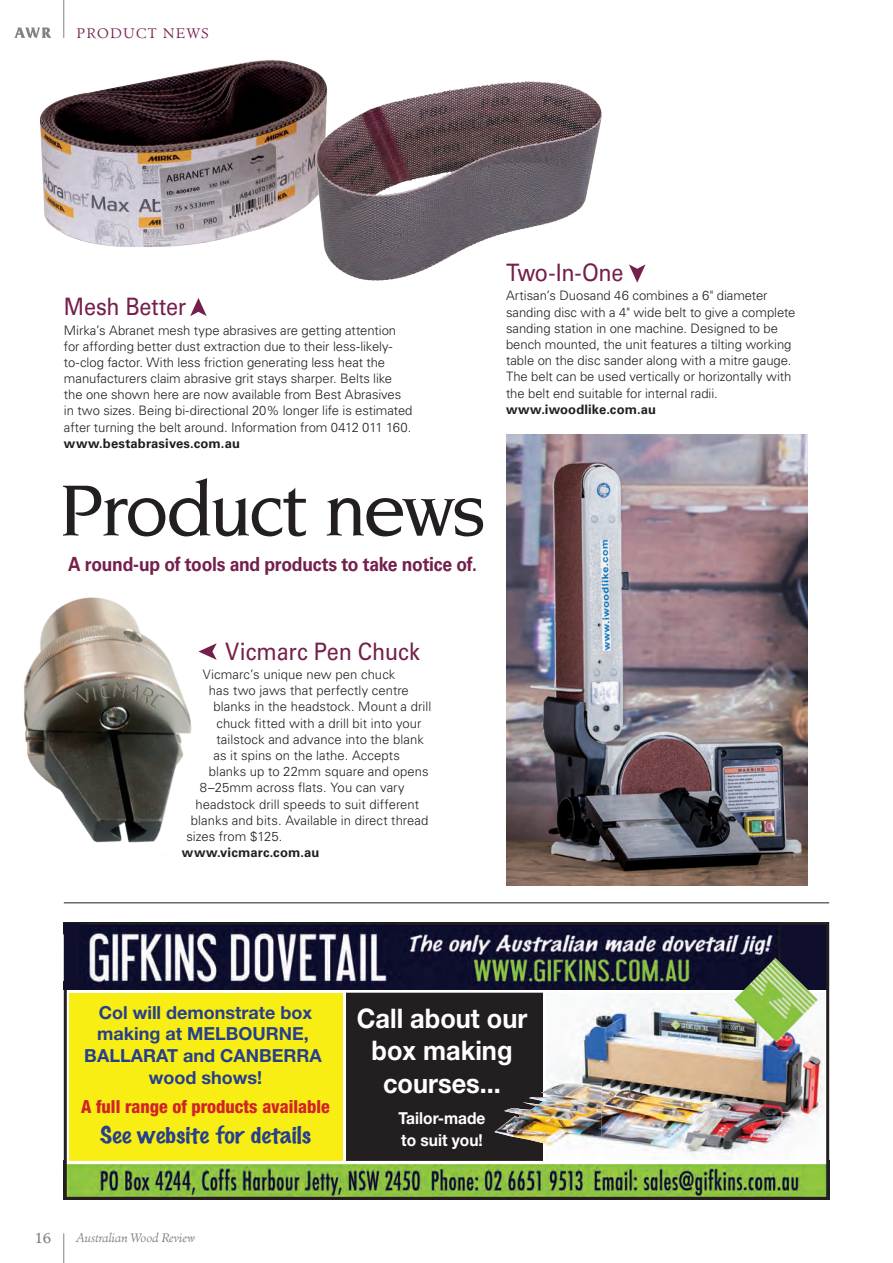
<style>
.page{position:relative;width:893px;height:1263px;background:#fff}
.page>*{position:absolute;margin:0;border:0;box-sizing:border-box;transform-origin:0 0}
.t1{font:500 78px "Novarese Std";letter-spacing:-.04em;color:#231f20}
.t2{font:700 27px/32.4px "Helvetica Neue LT Std";color:#fff;text-align:center;scale:.94 1}
.t3{font:24px "Univers LT Std";letter-spacing:-.01em;color:#75204c;scale:.9 1}
.t4{font:100 21px "Marker Felt";color:#253f8e;scale:1.2 1}
.t5{font:700 19.5px "Univers LT Std";letter-spacing:-.015em;color:#75204c;scale:.9 1}
.t6{font:700 18px/21.6px "Helvetica Neue LT Std";color:#253f8e;text-align:center}
.t7{font:800 condensed 18px "Helvetica Neue LT Std";color:#d1232a}
.t8{font:700 16.5px/22.5px "Helvetica Neue LT Std";color:#fff;scale:.94 1}
.t9{font:14.25px "Minister Std";color:#808285}
.t10{font:300 13.5px "Minister Std";letter-spacing:.09em;color:#75204c}
.t11{font:300 13.05px/16.2px "Univers LT Std";letter-spacing:-.005em;color:#231f20}
.t12{font:700 13.05px "Univers LT Std";letter-spacing:.01em;color:#231f20}
.t13{font:italic 300 12px "Minister Std";letter-spacing:-.005em;color:#808285}
</style>
<div class="page">
<img style="left:23px;top:597px;width:169px;height:258px">
<hr style="left:64px;top:1233px;width:1px;height:30px;background:#808285">
<svg style="left:14px;top:28px;width:37px;height:10px"></svg>
<hr style="left:64px;top:0;width:1px;height:38px;background:#808285">
<img style="left:68px;top:1164px;width:757px;height:31px">
<div style="left:69px;top:993px;width:273px;height:168px;background:#f9ee14"></div>
<div style="left:346px;top:992px;width:196px;height:171px;background:#231f20"></div>
<img style="left:546px;top:993px;width:278px;height:167px">
<hr style="left:67px;top:990px;width:760px;height:3px;background:#fff">
<hr style="left:66px;top:1161px;width:761px;height:3px;background:#fff">
<div style="left:64px;top:923px;width:765px;height:67px;background:#0f0f2d"></div>
<img style="left:408px;top:927px;width:372px;height:63px">
<img style="left:734px;top:958px;width:84px;height:84px">
<div style="left:64px;top:923px;width:765px;height:276px;border:3px solid #231f20"></div>
<img style="left:494px;top:1083px;width:108px;height:61px">
<div style="left:64px;top:923px;width:334px;height:67px;background:#0f0f2d"></div>
<img style="left:81px;top:923px;width:317px;height:63px">
<hr style="left:64px;top:902px;width:765px;height:1px;background:#231f20">
<svg style="left:190px;top:298px;width:17px;height:18px"></svg>
<img style="left:40px;top:60px;width:278px;height:187px">
<img style="left:308px;top:73px;width:294px;height:208px">
<img style="left:506px;top:435px;width:302px;height:450px">
<svg style="left:629px;top:264px;width:16px;height:19px"></svg>
<svg style="left:198px;top:643px;width:19px;height:17px"></svg>
<p class="t10" style="left:77px;top:25px;width:134px">PRODUCT NEWS</p>
<h3 class="t3" style="left:64px;top:293px;width:137px">Mesh Better</h3>
<p class="t11" style="left:64px;top:322px;width:350px">Mirka’s Abranet mesh type abrasives are getting attention for affording better dust extraction due to their less-likely&shy;to-clog factor. With less friction generating less heat the manufacturers claim abrasive grit stays sharper. Belts like the one shown here are now available from Best Abrasives in two sizes. Being bi-directional 20% longer life is estimated after turning the belt around. Information from 0412 011 160.</p>
<p class="t12" style="left:64px;top:436px;width:177px">www.bestabrasives.com.au</p>
<h1 class="t1" style="left:59px;top:467px;width:429px">Product news</h1>
<h3 class="t5" style="left:68px;top:552px;width:456px">A round-up of tools and products to take notice of.</h3>
<h3 class="t3" style="left:506px;top:258px;width:132px">Two-In-One</h3>
<p class="t11" style="left:506px;top:288px;width:291px">Artisan’s Duosand 46 combines a 6" diameter sanding disc with a 4" wide belt to give a complete sanding station in one machine. Designed to be bench mounted, the unit features a tilting working table on the disc sander along with a mitre gauge.<br>The belt can be used vertically or horizontally with the belt end suitable for internal radii.</p>
<p class="t12" style="left:506px;top:402px;width:151px">www.iwoodlike.com.au</p>
<h3 class="t3" style="left:225px;top:637px;width:218px">Vicmarc Pen Chuck</h3>
<p class="t11" style="left:203px;top:666px;width:194px">Vicmarc’s unique new pen chuck</p>
<p class="t11" style="left:209px;top:682px;width:201px">has two jaws that perfectly centre</p>
<p class="t11" style="left:213px;top:699px;width:219px">blanks in the headstock. Mount a drill</p>
<p class="t11" style="left:216px;top:715px;width:207px">chuck fitted with a drill bit into your</p>
<p class="t11" style="left:216px;top:731px;width:209px">tailstock and advance into the blank</p>
<p class="t11" style="left:213px;top:747px;width:188px">as it spins on the lathe. Accepts</p>
<p class="t11" style="left:209px;top:763px;width:221px">blanks up to 22mm square and opens</p>
<p class="t11" style="left:200px;top:780px;width:206px">8–25mm across flats. You can vary</p>
<p class="t11" style="left:195px;top:796px;width:225px">headstock drill speeds to suit different</p>
<p class="t11" style="left:191px;top:812px;width:239px">blanks and bits. Available in direct thread</p>
<p class="t11" style="left:186px;top:828px;width:98px">sizes from $125.</p>
<p class="t12" style="left:182px;top:845px;width:139px">www.vicmarc.com.au</p>
<h3 class="t6" style="left:84px;top:1001px;width:239px">Col will demonstrate box making at MELBOURNE,<br>BALLARAT and CANBERRA wood shows!</h3>
<h3 class="t7" style="left:81px;top:1095px;width:250px">A full range of products available</h3>
<h3 class="t4" style="left:100px;top:1118px;width:178px">See website for details</h3>
<h2 class="t2" style="left:357px;top:1001px;width:183px">Call about our box making courses...</h2>
<p class="t8" style="left:399px;top:1106px;width:94px">Tailor-made to suit you!</p>
<p class="t9" style="left:34px;top:1229px;width:18px">16</p>
<p class="t13" style="left:77px;top:1230px;width:120px">Australian Wood Review</p>
</div>
